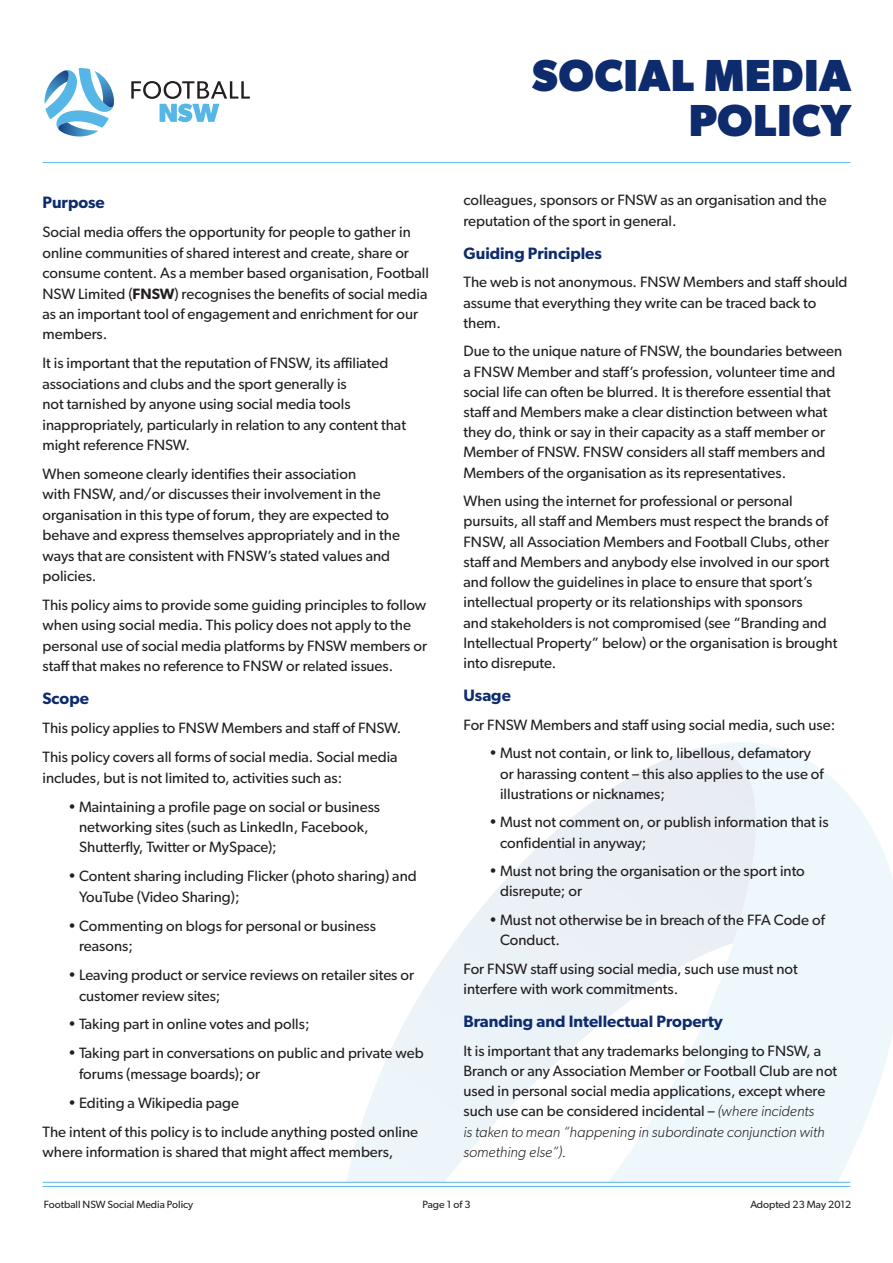
<style>
.page{position:relative;width:893px;height:1263px;background:#fff}
.page>*{position:absolute;margin:0;border:0;box-sizing:border-box;transform-origin:0 0}
.Main_Head{font:700 45px/45px "Gibson";letter-spacing:.01em;color:#0d2b6d;text-align:right}
.subhead{font:600 16.5px "Gibson";color:#0d2b6d}
.Body{font:15px/20.4px "Gibson";color:#231f20}
.t1{font:10.5px "Gibson";color:#231f20}
.s1{font-weight:600}
.s2{font-weight:300;font-style:italic}
</style>
<div class="page">
<svg style="left:696px;top:742px;width:197px;height:440px;fill:#eef7fc"></svg>
<svg style="left:346px;top:749px;width:425px;height:433px"></svg>
<hr style="left:43px;top:1186px;width:807px;height:1px;background:#56b7e7">
<hr style="left:43px;top:1182px;width:807px;height:1px;background:#56b7e7">
<hr style="left:43px;top:162px;width:807px;height:1px;background:#56b7e7">
<svg style="left:131px;top:81px;width:119px;height:41px"></svg>
<svg style="left:44px;top:68px;width:70px;height:69px"></svg>
<p class="subhead" style="left:43px;top:193px;width:64px">Purpose</p>
<p class="Body" style="left:43px;top:222px;width:388px">Social media offers the opportunity for people to gather in online communities of shared interest and create, share or consume content. As a member based organisation, Football NSW Limited (<span class="s1">FNSW</span>) recognises the benefits of social media as an important tool of engagement and enrichment for our members.</p>
<p class="Body" style="left:43px;top:353px;width:365px">It is important that the reputation of FNSW, its affiliated associations and clubs and the sport generally is<br>not tarnished by anyone using social media tools inappropriately, particularly in relation to any content that might reference FNSW.</p>
<p class="Body" style="left:43px;top:463px;width:359px">When someone clearly identifies their association<br>with FNSW, and/or discusses their involvement in the organisation in this type of forum, they are expected to behave and express themselves appropriately and in the ways that are consistent with FNSW’s stated values and policies.</p>
<p class="Body" style="left:43px;top:594px;width:386px">This policy aims to provide some guiding principles to follow when using social media. This policy does not apply to the personal use of social media platforms by FNSW members or staff that makes no reference to FNSW or related issues.</p>
<p class="subhead" style="left:43px;top:689px;width:48px">Scope</p>
<p class="Body" style="left:43px;top:718px;width:360px">This policy applies to FNSW Members and staff of FNSW.</p>
<p class="Body" style="left:43px;top:747px;width:357px">This policy covers all forms of social media. Social media includes, but is not limited to, activities such as:</p>
<p class="Body" style="left:79px;top:796px;width:302px;text-indent:-11px">• Maintaining a profile page on social or business networking sites (such as LinkedIn, Facebook,<br>Shutterfly, Twitter or MySpace);</p>
<p class="Body" style="left:79px;top:866px;width:339px;text-indent:-11px">• Content sharing including Flicker (photo sharing) and<br>YouTube (Video Sharing);</p>
<p class="Body" style="left:79px;top:915px;width:298px;text-indent:-11px">• Commenting on blogs for personal or business reasons;</p>
<p class="Body" style="left:79px;top:964px;width:336px;text-indent:-11px">• Leaving product or service reviews on retailer sites or customer review sites;</p>
<p class="Body" style="left:68px;top:1014px;width:243px">• Taking part in online votes and polls;</p>
<p class="Body" style="left:79px;top:1043px;width:346px;text-indent:-11px">• Taking part in conversations on public and private web forums (message boards); or</p>
<p class="Body" style="left:68px;top:1092px;width:173px">• Editing a Wikipedia page</p>
<p class="Body" style="left:43px;top:1121px;width:377px">The intent of this policy is to include anything posted online where information is shared that might affect members,</p>
<p class="Main_Head" style="left:532px;top:52px;width:320px">SOCIAL MEDIA<br>POLICY</p>
<p class="Body" style="left:463px;top:190px;width:365px">colleagues, sponsors or FNSW as an organisation and the reputation of the sport in general.</p>
<p class="subhead" style="left:463px;top:243px;width:140px">Guiding Principles</p>
<p class="Body" style="left:463px;top:272px;width:386px">The web is not anonymous. FNSW Members and staff should assume that everything they write can be traced back to them.</p>
<p class="Body" style="left:463px;top:341px;width:380px">Due to the unique nature of FNSW, the boundaries between a FNSW Member and staff’s profession, volunteer time and social life can often be blurred. It is therefore essential that staff and Members make a clear distinction between what they do, think or say in their capacity as a staff member or Member of FNSW. FNSW considers all staff members and Members of the organisation as its representatives.</p>
<p class="Body" style="left:463px;top:491px;width:375px">When using the internet for professional or personal pursuits, all staff and Members must respect the brands of FNSW, all Association Members and Football Clubs, other staff and Members and anybody else involved in our sport and follow the guidelines in place to ensure that sport’s intellectual property or its relationships with sponsors<br>and stakeholders is not compromised (see “Branding and Intellectual Property” below) or the organisation is brought into disrepute.</p>
<p class="subhead" style="left:463px;top:685px;width:49px">Usage</p>
<p class="Body" style="left:463px;top:714px;width:373px">For FNSW Members and staff using social media, such use:</p>
<p class="Body" style="left:500px;top:743px;width:325px;text-indent:-11px">• Must not contain, or link to, libellous, defamatory or harassing content – this also applies to the use of illustrations or nicknames;</p>
<p class="Body" style="left:500px;top:812px;width:330px;text-indent:-11px">• Must not comment on, or publish information that is confidential in anyway;</p>
<p class="Body" style="left:500px;top:861px;width:306px;text-indent:-11px">• Must not bring the organisation or the sport into disrepute; or</p>
<p class="Body" style="left:500px;top:910px;width:326px;text-indent:-11px">• Must not otherwise be in breach of the FFA Code of<br>Conduct.</p>
<p class="Body" style="left:463px;top:958px;width:336px">For FNSW staff using social media, such use must not interfere with work commitments.</p>
<p class="subhead" style="left:463px;top:1011px;width:261px">Branding and Intellectual Property</p>
<p class="Body" style="left:463px;top:1040px;width:375px">It is important that any trademarks belonging to FNSW, a Branch or any Association Member or Football Club are not used in personal social media applications, except where such use can be considered incidental – <span class="s2">(where incidents<br>is taken to mean “happening in subordinate conjunction with something else”).</span></p>
<p class="t1" style="left:44px;top:1198px;width:151px">Football NSW Social Media Policy</p>
<p class="t1" style="left:422px;top:1198px;width:50px">Page 1 of 3</p>
<p class="t1" style="left:750px;top:1198px;width:102px">Adopted 23 May 2012</p>
</div>
